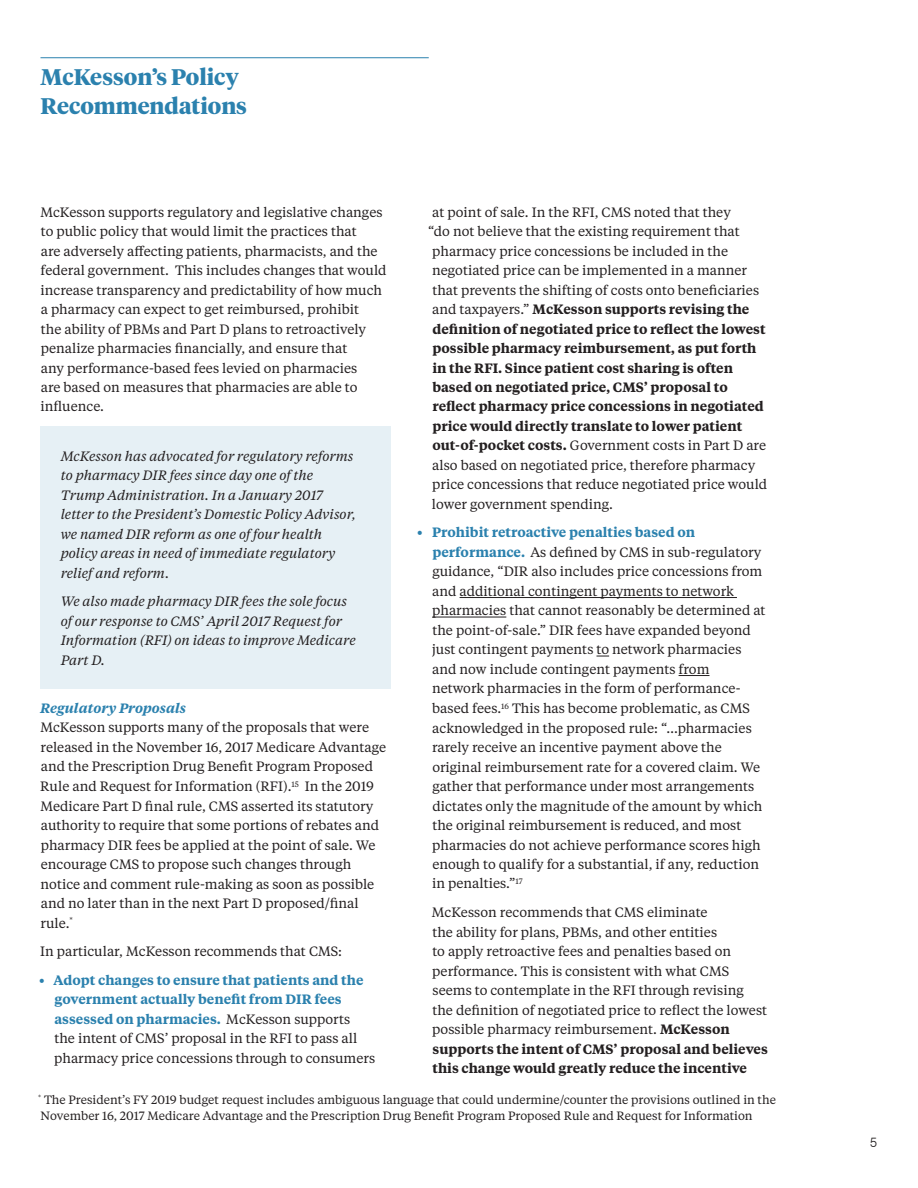
<style>
.page{position:relative;width:918px;height:1188px;background:#fff}
.page>*{position:absolute;margin:0;border:0;box-sizing:border-box;transform-origin:0 0}
.t1{font:700 22.5px/28.5px "Tiempos Headline";color:#2b81ae}
.t2{font:13.5px/19.5px "Tiempos Text";color:#231f20}
.t3{font:italic 13.5px/19.5px "Tiempos Text";color:#231f20}
.t4{font:600 13.5px "Tiempos Text";color:#231f20}
.t5{font:italic 600 13.5px "Tiempos Text";color:#2b81ae}
.t6{font:300 13.5px "AG Book Pro";color:#231f20}
.t7{font:12px/16.5px "Tiempos Text";color:#231f20}
.s1{font-weight:600;color:#2b81ae}
.s2{font-weight:400}
.s3{font-weight:600}
</style>
<div class="page">
<hr style="left:460px;top:597px;width:277px;height:1px;background:#231f20">
<hr style="left:432px;top:617px;width:74px;height:1px;background:#231f20">
<svg style="left:596px;top:656px;width:13px;height:1px"></svg>
<hr style="left:679px;top:675px;width:30px;height:1px;background:#231f20">
<hr style="left:40px;top:57px;width:389px;height:1px;background:#2b81ae">
<div style="left:40px;top:426px;width:352px;height:263px;background:#e6f0f5"></div>
<h1 class="t1" style="left:40px;top:62px;width:208px">McKesson’s Policy<br>Recommendations</h1>
<p class="t2" style="left:40px;top:201px;width:348px">McKesson supports regulatory and legislative changes to public policy that would limit the practices that<br>are adversely affecting patients, pharmacists, and the federal government. This includes changes that would increase transparency and predictability of how much a pharmacy can expect to get reimbursed, prohibit<br>the ability of PBMs and Part D plans to retroactively penalize pharmacies financially, and ensure that<br>any performance-based fees levied on pharmacies<br>are based on measures that pharmacies are able to influence.</p>
<p class="t3" style="left:61px;top:446px;width:297px">McKesson has advocated for regulatory reforms to pharmacy DIR fees since day one of the Trump Administration. In a January 2017 letter to the President’s Domestic Policy Advisor, we named DIR reform as one of four health policy areas in need of immediate regulatory relief and reform.</p>
<p class="t3" style="left:61px;top:591px;width:297px">We also made pharmacy DIR fees the sole focus of our response to CMS’ April 2017 Request for Information (RFI) on ideas to improve Medicare Part D.</p>
<p class="t5" style="left:40px;top:699px;width:148px">Regulatory Proposals</p>
<p class="t2" style="left:40px;top:717px;width:347px">McKesson supports many of the proposals that were released in the November 16, 2017 Medicare Advantage and the Prescription Drug Benefit Program Proposed Rule and Request for Information (RFI).<sup>15</sup> In the 2019<br>Medicare Part D final rule, CMS asserted its statutory authority to require that some portions of rebates and pharmacy DIR fees be applied at the point of sale. We encourage CMS to propose such changes through notice and comment rule-making as soon as possible and no later than in the next Part D proposed/final rule.<sup>*</sup></p>
<p class="t2" style="left:40px;top:941px;width:303px">In particular, McKesson recommends that CMS:</p>
<p class="t2" style="left:54px;top:969px;width:322px;text-indent:-15px"><span class="s1">• Adopt changes to ensure that patients and the government actually benefit from DIR fees assessed on pharmacies.</span> McKesson supports<br>the intent of CMS’ proposal in the RFI to pass all pharmacy price concessions through to consumers</p>
<p class="t2" style="left:432px;top:201px;width:300px">at point of sale. In the RFI, CMS noted that they</p>
<p class="t2" style="left:428px;top:221px;width:313px">“do not believe that the existing requirement that</p>
<p class="t2" style="left:432px;top:240px;width:297px">pharmacy price concessions be included in the</p>
<p class="t2" style="left:432px;top:260px;width:317px">negotiated price can be implemented in a manner</p>
<p class="t2" style="left:432px;top:279px;width:328px">that prevents the shifting of costs onto beneficiaries</p>
<p class="t4" style="left:432px;top:300px;width:319px"><span class="s2">and taxpayers.”</span> McKesson supports revising the</p>
<p class="t4" style="left:432px;top:319px;width:335px">definition of negotiated price to reflect the lowest</p>
<p class="t4" style="left:432px;top:339px;width:326px">possible pharmacy reimbursement, as put forth</p>
<p class="t4" style="left:432px;top:358px;width:302px">in the RFI. Since patient cost sharing is often</p>
<p class="t4" style="left:432px;top:378px;width:297px">based on negotiated price, CMS’ proposal to</p>
<p class="t4" style="left:432px;top:397px;width:333px">reflect pharmacy price concessions in negotiated</p>
<p class="t4" style="left:432px;top:417px;width:311px">price would directly translate to lower patient</p>
<p class="t2" style="left:432px;top:435px;width:335px"><span class="s3">out-of-pocket costs.</span> Government costs in Part D are</p>
<p class="t2" style="left:432px;top:455px;width:325px">also based on negotiated price, therefore pharmacy</p>
<p class="t2" style="left:432px;top:474px;width:337px">price concessions that reduce negotiated price would</p>
<p class="t2" style="left:432px;top:494px;width:183px">lower government spending.</p>
<p class="t2" style="left:432px;top:522px;width:335px;text-indent:-15px"><span class="s1">• Prohibit retroactive penalties based on performance.</span> As defined by CMS in sub-regulatory guidance, “DIR also includes price concessions from and additional contingent payments to network pharmacies that cannot reasonably be determined at the point-of-sale.” DIR fees have expanded beyond just contingent payments to network pharmacies and now include contingent payments from<br>network pharmacies in the form of performance&shy;based fees.<sup>16</sup> This has become problematic, as CMS acknowledged in the proposed rule: “…pharmacies rarely receive an incentive payment above the original reimbursement rate for a covered claim. We gather that performance under most arrangements dictates only the magnitude of the amount by which the original reimbursement is reduced, and most pharmacies do not achieve performance scores high enough to qualify for a substantial, if any, reduction in penalties.”<sup>17</sup></p>
<p class="t2" style="left:432px;top:902px;width:337px">McKesson recommends that CMS eliminate<br>the ability for plans, PBMs, and other entities<br>to apply retroactive fees and penalties based on performance. This is consistent with what CMS seems to contemplate in the RFI through revising<br>the definition of negotiated price to reflect the lowest possible pharmacy reimbursement. <span class="s3">McKesson supports the intent of CMS’ proposal and believes this change would greatly reduce the incentive</span></p>
<p class="t7" style="left:38px;top:1091px;width:739px"><sup>*</sup> The President’s FY 2019 budget request includes ambiguous language that could undermine/counter the provisions outlined in the<br>November 16, 2017 Medicare Advantage and the Prescription Drug Benefit Program Proposed Rule and Request for Information</p>
<p class="t6" style="left:870px;top:1134px;width:9px">5</p>
</div>
